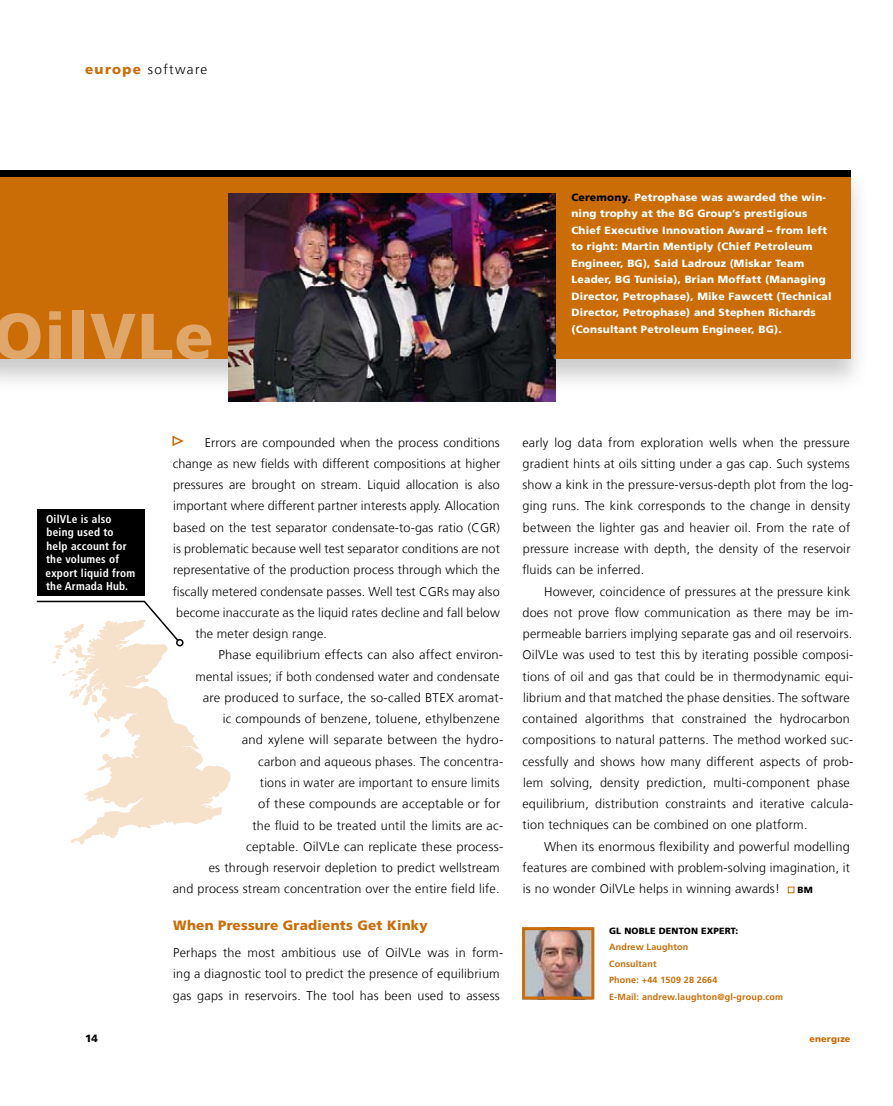
<style>
.page{position:relative;width:893px;height:1106px;background:#fff}
.page>*{position:absolute;margin:0;border:0;box-sizing:border-box;transform-origin:0 0}
.t1{font:900 64.35px "Frutiger LT Com";letter-spacing:.02em;color:#dfa76a}
.t2{font:900 13.5px "Frutiger LT Com";letter-spacing:.015em;color:#ca6d06}
.t3{font:300 13.5px "Frutiger LT Com";letter-spacing:.1em;color:#000}
.t4{font:300 12.6px/21.3px "Frutiger LT Com";letter-spacing:.02em;color:#000}
.t5{font:700 condensed 11.25px/13.5px "Frutiger LT Com";letter-spacing:.02em;color:#fff}
.t6{font:900 10.5px/16.5px "Frutiger LT Com";letter-spacing:.02em;color:#fff}
.t7{font:900 10.5px "Frutiger LT Com";color:#000}
.t8{font:700 9px/16.4px "Frutiger LT Com";letter-spacing:.02em;color:#ca6d06}
.t9{font:900 9px "Frutiger LT Com";letter-spacing:.02em;color:#000}
.t10{font:900 9px "Frutiger LT Com";letter-spacing:.015em;color:#ca6d06}
.s1{font-weight:900;color:#ca6d06}
.s2{color:#000}
</style>
<div class="page">
<img style="left:0;top:170px;width:858px;height:212px">
<div style="left:0;top:170px;width:850px;height:189px;background:#ca6d06"></div>
<img style="left:228px;top:193px;width:328px;height:208px">
<svg style="left:788px;top:886px;width:6px;height:7px"></svg>
<svg style="left:172px;top:435px;width:12px;height:11px"></svg>
<div style="left:0;top:170px;width:850px;height:6px;background:#000"></div>
<div style="left:37px;top:510px;width:107px;height:86px;background:#000"></div>
<svg style="left:37px;top:600px;width:194px;height:245px"></svg>
<img style="left:522px;top:927px;width:72px;height:72px">
<p class="t3" style="left:85px;top:61px;width:124px"><span class="s1">europe</span> software</p>
<h1 class="t1" style="left:-7px;top:297px;width:222px">OilVLe</h1>
<p class="t6" style="left:571px;top:189px;width:262px"><span class="s2">Ceremony.</span> Petrophase was awarded the win&shy;ning trophy at the BG Group’s prestigious Chief Executive Innovation Award – from left to right: Martin Mentiply (Chief Petroleum Engineer, BG), Said Ladrouz (Miskar Team Leader, BG Tunisia), Brian Moffatt (Managing Director, Petrophase), Mike Fawcett (Technical Director, Petrophase) and Stephen Richards (Consultant Petroleum Engineer, BG).</p>
<p class="t5" style="left:46px;top:512px;width:91px">OilVLe is also being used to help account for the volumes of export liquid from the Armada Hub.</p>
<p class="t4" style="left:205px;top:432px;width:296px">Errors are compounded when the process conditions</p>
<p class="t4" style="left:173px;top:453px;width:329px">change as new fields with different compositions at higher</p>
<p class="t4" style="left:173px;top:474px;width:328px">pressures are brought on stream. Liquid allocation is also</p>
<p class="t4" style="left:173px;top:495px;width:328px">important where different partner interests apply. Allocation</p>
<p class="t4" style="left:173px;top:517px;width:328px">based on the test separator condensate-to-gas ratio (CGR)</p>
<p class="t4" style="left:173px;top:538px;width:328px">is problematic because well test separator conditions are not</p>
<p class="t4" style="left:173px;top:559px;width:328px">representative of the production process through which the</p>
<p class="t4" style="left:173px;top:580px;width:328px">fiscally metered condensate passes. Well test CGRs may also</p>
<p class="t4" style="left:176px;top:602px;width:325px">become inaccurate as the liquid rates decline and fall below</p>
<p class="t4" style="left:195px;top:623px;width:133px">the meter design range.</p>
<p class="t4" style="left:218px;top:644px;width:286px">Phase equilibrium effects can also affect environ-</p>
<p class="t4" style="left:196px;top:665px;width:306px">mental issues; if both condensed water and condensate</p>
<p class="t4" style="left:203px;top:687px;width:302px">are produced to surface, the so-called BTEX aromat-</p>
<p class="t4" style="left:223px;top:708px;width:278px">ic compounds of benzene, toluene, ethylbenzene</p>
<p class="t4" style="left:242px;top:729px;width:263px">and xylene will separate between the hydro-</p>
<p class="t4" style="left:258px;top:750px;width:246px">carbon and aqueous phases. The concentra-</p>
<p class="t4" style="left:260px;top:772px;width:241px">tions in water are important to ensure limits</p>
<p class="t4" style="left:258px;top:793px;width:244px">of these compounds are acceptable or for</p>
<p class="t4" style="left:252px;top:814px;width:252px">the fluid to be treated until the limits are ac-</p>
<p class="t4" style="left:246px;top:835px;width:259px">ceptable. OilVLe can replicate these process-</p>
<p class="t4" style="left:209px;top:857px;width:293px">es through reservoir depletion to predict wellstream</p>
<p class="t4" style="left:173px;top:878px;width:328px">and process stream concentration over the entire field life.</p>
<p class="t2" style="left:173px;top:917px;width:256px">When Pressure Gradients Get Kinky</p>
<p class="t4" style="left:173px;top:942px;width:332px">Perhaps the most ambitious use of OilVLe was in form&shy;ing a diagnostic tool to predict the presence of equilibrium gas gaps in reservoirs. The tool has been used to assess</p>
<p class="t4" style="left:522px;top:432px;width:332px">early log data from exploration wells when the pressure gradient hints at oils sitting under a gas cap. Such systems show a kink in the pressure-versus-depth plot from the log&shy;ging runs. The kink corresponds to the change in density between the lighter gas and heavier oil. From the rate of pressure increase with depth, the density of the reservoir fluids can be inferred.</p>
<p class="t4" style="left:522px;top:580px;width:332px;text-indent:22px">However, coincidence of pressures at the pressure kink does not prove flow communication as there may be im&shy;permeable barriers implying separate gas and oil reservoirs.<br>OilVLe was used to test this by iterating possible composi&shy;tions of oil and gas that could be in thermodynamic equi&shy;librium and that matched the phase densities. The software contained algorithms that constrained the hydrocarbon compositions to natural patterns. The method worked suc&shy;cessfully and shows how many different aspects of prob&shy;lem solving, density prediction, multi-component phase equilibrium, distribution constraints and iterative calcula&shy;tion techniques can be combined on one platform.</p>
<p class="t4" style="left:523px;top:835px;width:329px;text-align:justify;text-indent:21px">When its enormous flexibility and powerful modelling features are combined with problem-solving imagination, it is no wonder OilVLe helps in winning awards!</p>
<p class="t9" style="left:798px;top:884px;width:17px">BM</p>
<p class="t9" style="left:609px;top:925px;width:131px">GL NOBLE DENTON ExPERT:</p>
<p class="t8" style="left:609px;top:939px;width:176px">Andrew Laughton<br>consultant<br>Phone: +44 1509 28 2664<br>e-Mail: andrew.laughton@gl-group.com</p>
<p class="t7" style="left:85px;top:1032px;width:15px">14</p>
<p class="t10" style="left:809px;top:1033px;width:42px">energıze</p>
</div>
